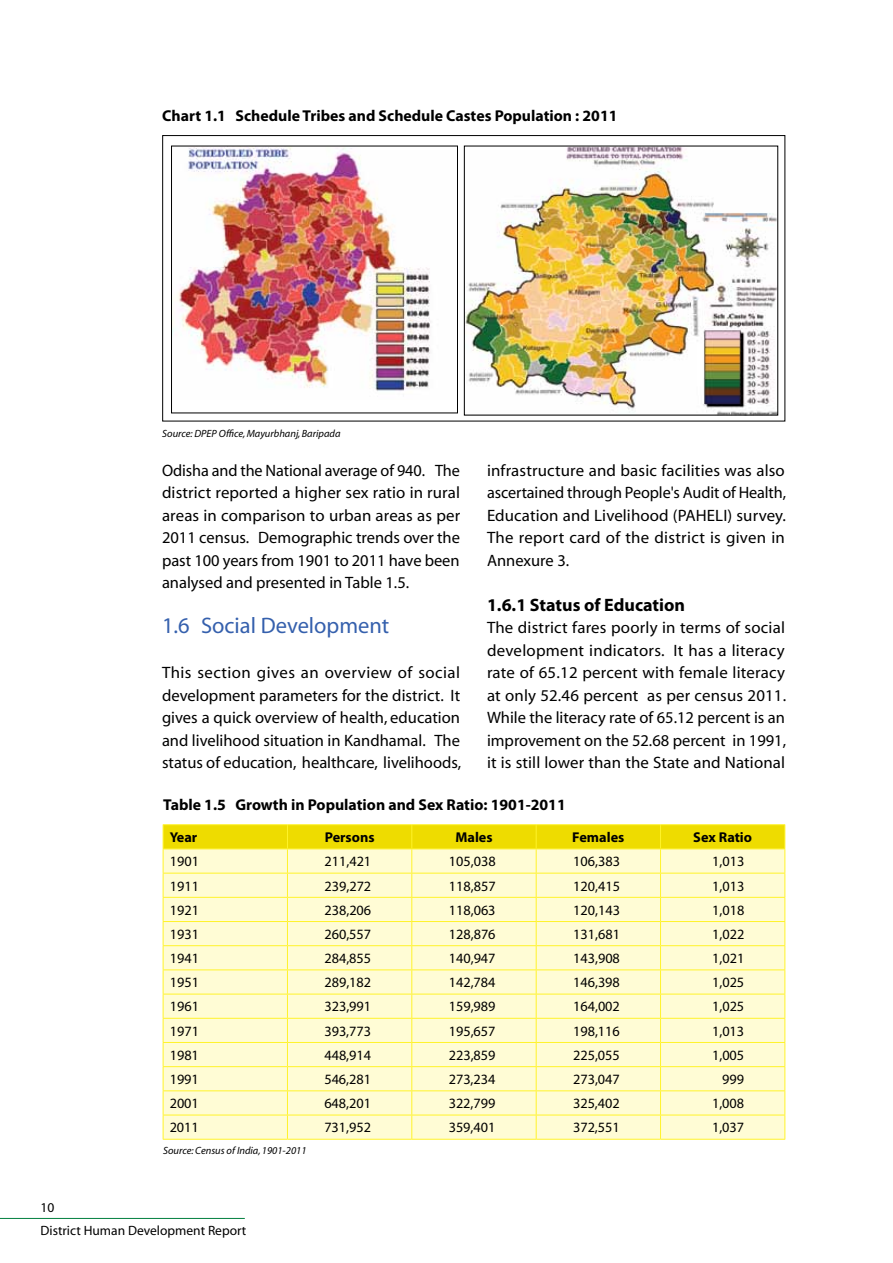
<style>
.page{position:relative;width:893px;height:1263px;background:#fff}
.page>*{position:absolute;margin:0;border:0;box-sizing:border-box;transform-origin:0 0}
.t1{font:22.5px "Myriad";color:#3560ad}
.t2{font:700 18px "Myriad Pro";color:#000}
.t3{font:16.5px/22.5px "Myriad";color:#000;text-align:justify}
.t4{font:700 15.75px "Myriad Pro";color:#000}
.t5{font:14.25px "Myriad";color:#000}
.t6{font:700 14.25px "Myriad Pro";color:#000}
.t7{font:13.5px/23.4px "Myriad";color:#000}
.t8{font:italic 10.5px "Myriad";color:#000}
</style>
<div class="page">
<hr style="left:0;top:1218px;width:245px;height:1px;background:#007f3e">
<hr style="left:163px;top:1139px;width:124px;height:1px;background:#fff32a">
<hr style="left:287px;top:1139px;width:125px;height:1px;background:#fff32a">
<hr style="left:412px;top:1139px;width:124px;height:1px;background:#fff32a">
<hr style="left:536px;top:1139px;width:124px;height:1px;background:#fff32a">
<hr style="left:660px;top:1139px;width:125px;height:1px;background:#fff32a">
<hr style="left:163px;top:824px;width:124px;height:1px;background:#fff32a">
<hr style="left:287px;top:824px;width:125px;height:1px;background:#fff32a">
<hr style="left:412px;top:824px;width:124px;height:1px;background:#fff32a">
<hr style="left:536px;top:824px;width:124px;height:1px;background:#fff32a">
<hr style="left:660px;top:824px;width:125px;height:1px;background:#fff32a">
<svg style="left:163px;top:825px;width:622px;height:314px;background:#fdf9bd"></svg>
<hr style="left:163px;top:848px;width:124px;height:1px;background:#fff32a">
<hr style="left:287px;top:848px;width:125px;height:1px;background:#fff32a">
<hr style="left:412px;top:848px;width:124px;height:1px;background:#fff32a">
<hr style="left:536px;top:848px;width:124px;height:1px;background:#fff32a">
<hr style="left:660px;top:848px;width:125px;height:1px;background:#fff32a">
<div style="left:162px;top:135px;width:623px;height:286px;border:1px solid #000"></div>
<img style="left:173px;top:148px;width:258px;height:243px">
<div style="left:171px;top:146px;width:287px;height:267px;border:1px solid #000"></div>
<img style="left:466px;top:148px;width:310px;height:265px">
<p class="t4" style="left:162px;top:105px;width:457px">Chart 1.1 Schedule Tribes and Schedule Castes Population : 2011</p>
<p class="t8" style="left:162px;top:428px;width:180px">Source: DPEP Office, Mayurbhanj, Baripada</p>
<p class="t3" style="left:162px;top:460px;width:300px">Odisha and the National average of 940. The district reported a higher sex ratio in rural areas in comparison to urban areas as per 2011 census. Demographic trends over the past 100 years from 1901 to 2011 have been analysed and presented in Table 1.5.</p>
<h1 class="t1" style="left:162px;top:614px;width:229px">1.6 Social Development</h1>
<p class="t3" style="left:162px;top:662px;width:301px">This section gives an overview of social development parameters for the district. It gives a quick overview of health, education and livelihood situation in Kandhamal. The status of education, healthcare, livelihoods,</p>
<p class="t3" style="left:487px;top:460px;width:301px">infrastructure and basic facilities was also ascertained through People's Audit of Health, Education and Livelihood (PAHELI) survey.<br>The report card of the district is given in Annexure 3.</p>
<p class="t2" style="left:487px;top:593px;width:200px">1.6.1 Status of Education</p>
<p class="t3" style="left:487px;top:617px;width:301px">The district fares poorly in terms of social development indicators. It has a literacy rate of 65.12 percent with female literacy at only 52.46 percent as per census 2011.<br>While the literacy rate of 65.12 percent is an improvement on the 52.68 percent in 1991, it is still lower than the State and National</p>
<p class="t4" style="left:163px;top:794px;width:404px">Table 1.5 Growth in Population and Sex Ratio: 1901-2011</p>
<p class="t6" style="left:170px;top:828px;width:29px">Year</p>
<p class="t6" style="left:325px;top:828px;width:51px">Persons</p>
<p class="t6" style="left:455px;top:828px;width:39px">Males</p>
<p class="t6" style="left:572px;top:828px;width:54px">Females</p>
<p class="t6" style="left:693px;top:828px;width:60px">Sex Ratio</p>
<p class="t5" style="left:170px;top:854px;width:31px">1901</p>
<p class="t5" style="left:324px;top:854px;width:48px">211,421</p>
<p class="t5" style="left:449px;top:854px;width:48px">105,038</p>
<p class="t5" style="left:573px;top:854px;width:48px">106,383</p>
<p class="t5" style="left:712px;top:854px;width:34px">1,013</p>
<p class="t5" style="left:170px;top:879px;width:31px">1911</p>
<p class="t5" style="left:324px;top:879px;width:48px">239,272</p>
<p class="t5" style="left:449px;top:879px;width:48px">118,857</p>
<p class="t5" style="left:573px;top:879px;width:48px">120,415</p>
<p class="t5" style="left:712px;top:879px;width:34px">1,013</p>
<p class="t5" style="left:170px;top:903px;width:31px">1921</p>
<p class="t5" style="left:324px;top:903px;width:48px">238,206</p>
<p class="t5" style="left:449px;top:903px;width:48px">118,063</p>
<p class="t5" style="left:573px;top:903px;width:48px">120,143</p>
<p class="t5" style="left:712px;top:903px;width:34px">1,018</p>
<p class="t5" style="left:170px;top:927px;width:31px">1931</p>
<p class="t5" style="left:324px;top:927px;width:48px">260,557</p>
<p class="t5" style="left:449px;top:927px;width:48px">128,876</p>
<p class="t5" style="left:573px;top:927px;width:48px">131,681</p>
<p class="t5" style="left:712px;top:927px;width:34px">1,022</p>
<p class="t5" style="left:170px;top:951px;width:31px">1941</p>
<p class="t5" style="left:324px;top:951px;width:48px">284,855</p>
<p class="t5" style="left:449px;top:951px;width:48px">140,947</p>
<p class="t5" style="left:573px;top:951px;width:48px">143,908</p>
<p class="t5" style="left:712px;top:951px;width:34px">1,021</p>
<p class="t5" style="left:170px;top:975px;width:31px">1951</p>
<p class="t5" style="left:324px;top:975px;width:48px">289,182</p>
<p class="t5" style="left:449px;top:975px;width:48px">142,784</p>
<p class="t5" style="left:573px;top:975px;width:48px">146,398</p>
<p class="t5" style="left:712px;top:975px;width:34px">1,025</p>
<p class="t5" style="left:170px;top:1000px;width:31px">1961</p>
<p class="t5" style="left:324px;top:1000px;width:48px">323,991</p>
<p class="t5" style="left:449px;top:1000px;width:48px">159,989</p>
<p class="t5" style="left:573px;top:1000px;width:48px">164,002</p>
<p class="t5" style="left:712px;top:1000px;width:34px">1,025</p>
<p class="t5" style="left:170px;top:1024px;width:31px">1971</p>
<p class="t5" style="left:324px;top:1024px;width:48px">393,773</p>
<p class="t5" style="left:449px;top:1024px;width:48px">195,657</p>
<p class="t5" style="left:573px;top:1024px;width:48px">198,116</p>
<p class="t5" style="left:712px;top:1024px;width:34px">1,013</p>
<p class="t5" style="left:170px;top:1048px;width:31px">1981</p>
<p class="t5" style="left:324px;top:1048px;width:48px">448,914</p>
<p class="t5" style="left:449px;top:1048px;width:48px">223,859</p>
<p class="t5" style="left:573px;top:1048px;width:48px">225,055</p>
<p class="t5" style="left:712px;top:1048px;width:34px">1,005</p>
<p class="t5" style="left:170px;top:1072px;width:31px">1991</p>
<p class="t5" style="left:324px;top:1072px;width:48px">546,281</p>
<p class="t5" style="left:449px;top:1072px;width:48px">273,234</p>
<p class="t5" style="left:573px;top:1072px;width:48px">273,047</p>
<p class="t5" style="left:722px;top:1072px;width:23px">999</p>
<p class="t5" style="left:170px;top:1096px;width:31px">2001</p>
<p class="t5" style="left:324px;top:1096px;width:48px">648,201</p>
<p class="t5" style="left:449px;top:1096px;width:48px">322,799</p>
<p class="t5" style="left:573px;top:1096px;width:48px">325,402</p>
<p class="t5" style="left:712px;top:1096px;width:34px">1,008</p>
<p class="t5" style="left:170px;top:1120px;width:31px">2011</p>
<p class="t5" style="left:324px;top:1120px;width:48px">731,952</p>
<p class="t5" style="left:449px;top:1120px;width:48px">359,401</p>
<p class="t5" style="left:573px;top:1120px;width:48px">372,551</p>
<p class="t5" style="left:712px;top:1120px;width:34px">1,037</p>
<p class="t8" style="left:163px;top:1145px;width:145px">Source: Census of India, 1901-2011</p>
<p class="t7" style="left:40px;top:1196px;width:207px">10<br>District Human Development Report</p>
</div>
